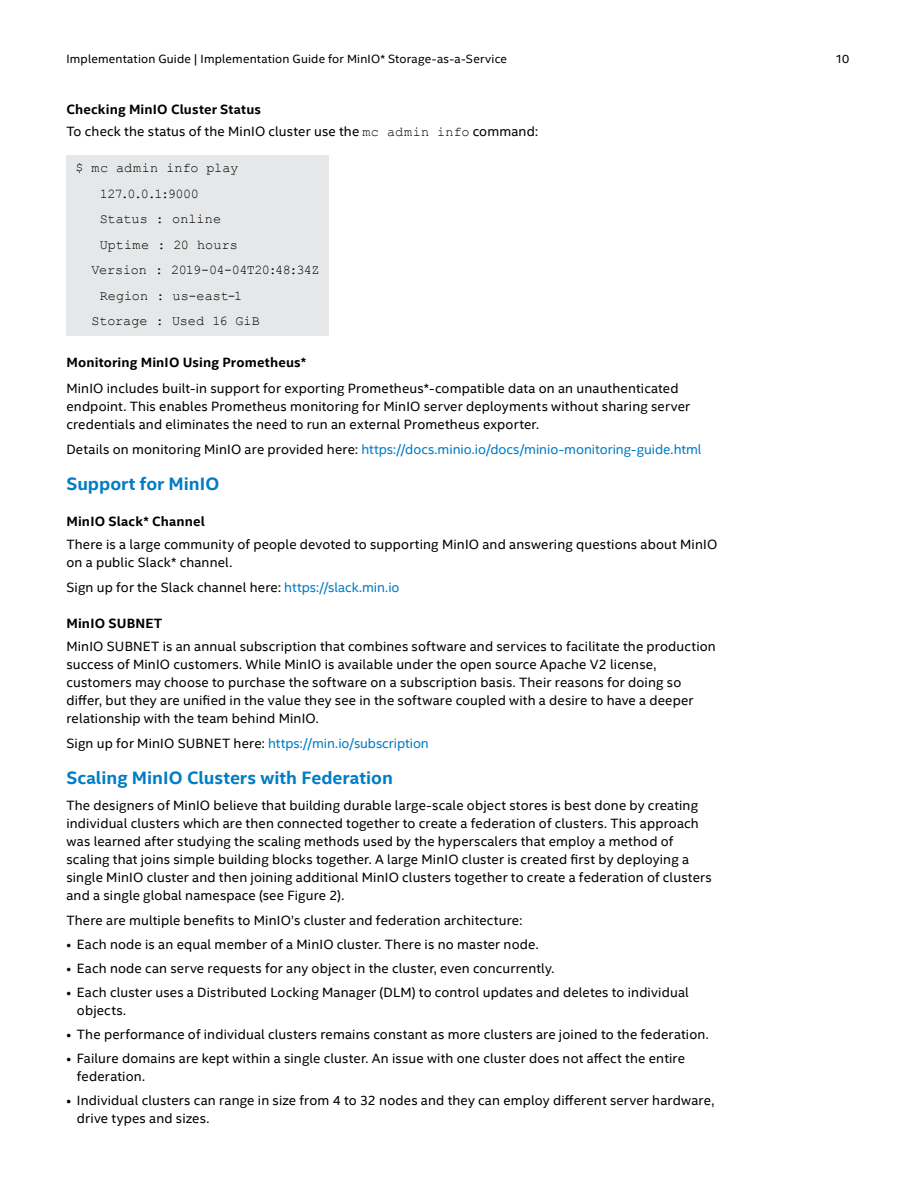
<style>
.page{position:relative;width:918px;height:1188px;background:#fff}
.page>*{position:absolute;margin:0;border:0;box-sizing:border-box;transform-origin:0 0}
.t1{font:700 18px "Intel Clear";color:#007dc5}
.t2{font:13.5px/18px "Intel Clear";letter-spacing:.01em;color:#000}
.t3{font:13.5px "Intel Clear";letter-spacing:.005em;color:#007dc5}
.t4{font:13.5px "Courier New";letter-spacing:-.005em;color:#000}
.t5{font:700 13.5px "Intel Clear";letter-spacing:.01em;color:#000}
.t6{font:13.5px "Courier New";letter-spacing:-.045em;color:#000}
.t7{font:12px "Intel Clear";letter-spacing:.015em;color:#000}
.s1{font-weight:700}
.s2{font-family:"Courier New"}
.s3{color:#000}
.s4{color:#007dc5}
</style>
<div class="page">
<div style="left:66px;top:155px;width:262px;height:181px;background:#e6e7e8"></div>
<p class="t7" style="left:66px;top:51px;width:442px">Implementation Guide | Implementation Guide for MinIO* Storage-as-a-Service</p>
<p class="t7" style="left:835px;top:51px;width:15px">10</p>
<p class="t2" style="left:66px;top:98px;width:473px;line-height:22.5px"><span class="s1">Checking MinIO Cluster Status<br></span>To check the status of the MinIO cluster use the <span class="s2">mc admin info</span> command:</p>
<p class="t4" style="left:75px;top:160px;width:164px">$ mc admin info play</p>
<p class="t4" style="left:100px;top:185px;width:101px">127.0.0.1:9000</p>
<p class="t4" style="left:100px;top:211px;width:123px">Status : online</p>
<p class="t4" style="left:100px;top:236px;width:140px">Uptime : 20 hours</p>
<p class="t6" style="left:92px;top:262px;width:229px">Version : 2019-04-04T20:48:34Z</p>
<p class="t4" style="left:100px;top:287px;width:144px">Region : us-east-1</p>
<p class="t4" style="left:92px;top:313px;width:170px">Storage : Used 16 GiB</p>
<p class="t5" style="left:66px;top:353px;width:241px">Monitoring MinIO Using Prometheus*</p>
<p class="t2" style="left:66px;top:379px;width:625px">MinIO includes built-in support for exporting Prometheus*-compatible data on an unauthenticated endpoint. This enables Prometheus monitoring for MinIO server deployments without sharing server credentials and eliminates the need to run an external Prometheus exporter.</p>
<p class="t3" style="left:66px;top:440px;width:637px"><span class="s3">Details on monitoring MinIO are provided here:</span> https://docs.minio.io/docs/minio-monitoring-guide.html</p>
<h1 class="t1" style="left:66px;top:472px;width:154px">Support for MinIO</h1>
<p class="t5" style="left:66px;top:512px;width:140px">MinIO Slack* Channel</p>
<p class="t2" style="left:66px;top:535px;width:652px">There is a large community of people devoted to supporting MinIO and answering questions about MinIO on a public Slack* channel.</p>
<p class="t2" style="left:66px;top:578px;width:335px">Sign up for the Slack channel here: <span class="s4">https://slack.min.io</span></p>
<p class="t5" style="left:66px;top:614px;width:97px">MinIO SUBNET</p>
<p class="t2" style="left:66px;top:637px;width:651px">MinIO SUBNET is an annual subscription that combines software and services to facilitate the production success of MinIO customers. While MinIO is available under the open source Apache V2 license, customers may choose to purchase the software on a subscription basis. Their reasons for doing so differ, but they are unified in the value they see in the software coupled with a desire to have a deeper relationship with the team behind MinIO.</p>
<p class="t3" style="left:66px;top:734px;width:364px"><span class="s3">Sign up for MinIO SUBNET here:</span> https://min.io/subscription</p>
<h1 class="t1" style="left:66px;top:766px;width:328px">Scaling MinIO Clusters with Federation</h1>
<p class="t2" style="left:66px;top:796px;width:647px">The designers of MinIO believe that building durable large-scale object stores is best done by creating individual clusters which are then connected together to create a federation of clusters. This approach was learned after studying the scaling methods used by the hyperscalers that employ a method of scaling that joins simple building blocks together. A large MinIO cluster is created first by deploying a single MinIO cluster and then joining additional MinIO clusters together to create a federation of clusters and a single global namespace (see Figure 2).</p>
<p class="t2" style="left:66px;top:911px;width:457px">There are multiple benefits to MinIO’s cluster and federation architecture:</p>
<p class="t2" style="left:66px;top:935px;width:474px">• Each node is an equal member of a MinIO cluster. There is no master node.</p>
<p class="t2" style="left:66px;top:959px;width:490px">• Each node can serve requests for any object in the cluster, even concurrently.</p>
<p class="t2" style="left:77px;top:983px;width:614px;text-indent:-11px">• Each cluster uses a Distributed Locking Manager (DLM) to control updates and deletes to individual objects.</p>
<p class="t2" style="left:66px;top:1025px;width:644px">• The performance of individual clusters remains constant as more clusters are joined to the federation.</p>
<p class="t2" style="left:77px;top:1049px;width:610px;text-indent:-11px">• Failure domains are kept within a single cluster. An issue with one cluster does not affect the entire federation.</p>
<p class="t2" style="left:77px;top:1091px;width:639px;text-indent:-11px">• Individual clusters can range in size from 4 to 32 nodes and they can employ different server hardware, drive types and sizes.</p>
</div>
